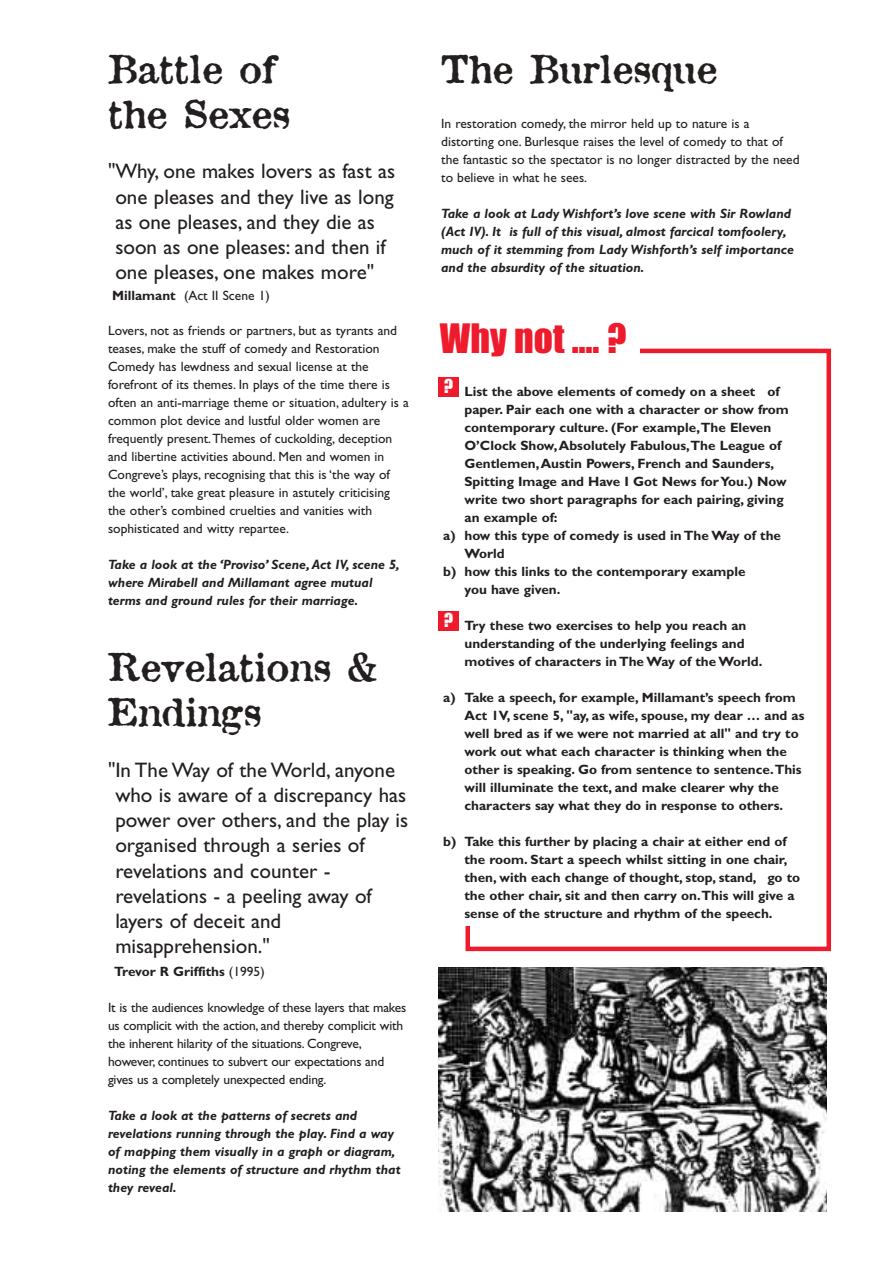
<style>
.page{position:relative;width:893px;height:1263px;background:#fff}
.page>*{position:absolute;margin:0;border:0;box-sizing:border-box;transform-origin:0 0}
.t1{font:37.5px/45px "Attic";color:#231f1f}
.t2{font:37.5px "Impact";color:#ee1b2d}
.t3{font:21px/25.2px "Gill Sans";color:#231f1f}
.t4{font:17.85px "Impact";color:#fff}
.t5{font:700 13.5px/18px "Gill Sans";color:#231f1f}
.t6{font:13.5px/18px "Gill Sans";color:#231f1f}
.t7{font:italic 700 13.5px/18px "Gill Sans";color:#231f1f}
.s1{font-weight:700}
.s2{font-weight:400}
</style>
<div class="page">
<div style="left:465px;top:349px;width:366px;height:602px;border:4px solid #ee1b2d"></div>
<div style="left:426px;top:322px;width:214px;height:44px;background:#fff"></div>
<div style="left:441px;top:365px;width:379px;height:561px;background:#fff"></div>
<div style="left:438px;top:377px;width:20px;height:19px;background:#ee1b2d"></div>
<div style="left:438px;top:612px;width:20px;height:19px;background:#ee1b2d"></div>
<img style="left:438px;top:968px;width:388px;height:244px">
<h1 class="t1" style="left:108px;top:51px;width:183px">Battle of the Sexes</h1>
<h2 class="t3" style="left:115px;top:161px;width:281px;text-indent:-7px">"Why, one makes lovers as fast as one pleases and they live as long as one pleases, and they die as soon as one pleases: and then if one pleases, one makes more"</h2>
<p class="t6" style="left:112px;top:288px;width:159px"><span class="s1">Millamant</span> (Act II Scene 1)</p>
<p class="t6" style="left:108px;top:323px;width:302px">Lovers, not as friends or partners, but as tyrants and teases, make the stuff of comedy and Restoration Comedy has lewdness and sexual license at the forefront of its themes. In plays of the time there is often an anti-marriage theme or situation, adultery is a common plot device and lustful older women are frequently present.Themes of cuckolding, deception and libertine activities abound. Men and women in Congreve’s plays, recognising that this is ‘the way of the world’, take great pleasure in astutely criticising the other’s combined cruelties and vanities with sophisticated and witty repartee.</p>
<p class="t7" style="left:108px;top:557px;width:293px">Take a look at the ‘Proviso’ Scene,Act IV, scene 5, where Mirabell and Millamant agree mutual terms and ground rules for their marriage.</p>
<h1 class="t1" style="left:108px;top:649px;width:270px">Revelations &amp;<br>Endings</h1>
<h2 class="t3" style="left:115px;top:759px;width:294px;text-indent:-7px">"In The Way of the World, anyone who is aware of a discrepancy has power over others, and the play is organised through a series of revelations and counter - revelations - a peeling away of layers of deceit and misapprehension."</h2>
<p class="t5" style="left:114px;top:964px;width:152px">Trevor R Griffiths <span class="s2">(1995)</span></p>
<p class="t6" style="left:108px;top:1000px;width:299px">It is the audiences knowledge of these layers that makes us complicit with the action, and thereby complicit with the inherent hilarity of the situations. Congreve, however, continues to subvert our expectations and gives us a completely unexpected ending.</p>
<p class="t7" style="left:108px;top:1108px;width:294px">Take a look at the patterns of secrets and revelations running through the play. Find a way of mapping them visually in a graph or diagram, noting the elements of structure and rhythm that they reveal.</p>
<h1 class="t1" style="left:441px;top:51px;width:277px">The Burlesque</h1>
<p class="t6" style="left:441px;top:116px;width:360px">In restoration comedy, the mirror held up to nature is a distorting one. Burlesque raises the level of comedy to that of the fantastic so the spectator is no longer distracted by the need to believe in what he sees.</p>
<p class="t7" style="left:441px;top:206px;width:354px">Take a look at Lady Wishfort’s love scene with Sir Rowland (Act IV). It is full of this visual, almost farcical tomfoolery, much of it stemming from Lady Wishforth’s self importance and the absurdity of the situation.</p>
<h1 class="t2" style="left:440px;top:327px;width:188px">Why not …. ?</h1>
<p class="t5" style="left:464px;top:384px;width:316px">List the above elements of comedy on a sheet of</p>
<p class="t5" style="left:464px;top:402px;width:326px">paper. Pair each one with a character or show from</p>
<p class="t5" style="left:464px;top:420px;width:308px">contemporary culture. (For example,The Eleven</p>
<p class="t5" style="left:464px;top:438px;width:318px">O’Clock Show,Absolutely Fabulous,The League of</p>
<p class="t5" style="left:464px;top:456px;width:311px">Gentlemen,Austin Powers, French and Saunders,</p>
<p class="t5" style="left:464px;top:474px;width:323px">Spitting Image and Have I Got News for You.) Now</p>
<p class="t5" style="left:464px;top:492px;width:321px">write two short paragraphs for each pairing, giving</p>
<p class="t5" style="left:464px;top:510px;width:94px">an example of:</p>
<p class="t5" style="left:443px;top:528px;width:339px">a) how this type of comedy is used in The Way of the</p>
<p class="t5" style="left:464px;top:546px;width:42px">World</p>
<p class="t5" style="left:443px;top:564px;width:304px">b) how this links to the contemporary example</p>
<p class="t5" style="left:464px;top:582px;width:97px">you have given.</p>
<p class="t5" style="left:464px;top:618px;width:299px">Try these two exercises to help you reach an understanding of the underlying feelings and motives of characters in The Way of the World.</p>
<p class="t5" style="left:464px;top:690px;width:341px;text-indent:-21px">a) Take a speech, for example, Millamant’s speech from Act 1V, scene 5, "ay, as wife, spouse, my dear … and as well bred as if we were not married at all" and try to work out what each character is thinking when the other is speaking. Go from sentence to sentence.This will illuminate the text, and make clearer why the characters say what they do in response to others.</p>
<p class="t5" style="left:464px;top:834px;width:337px;text-indent:-21px">b) Take this further by placing a chair at either end of the room. Start a speech whilst sitting in one chair, then, with each change of thought, stop, stand, go to the other chair, sit and then carry on.This will give a sense of the structure and rhythm of the speech.</p>
<h3 class="t4" style="left:443px;top:380px;width:11px">?</h3>
<h3 class="t4" style="left:443px;top:614px;width:11px">?</h3>
</div>
